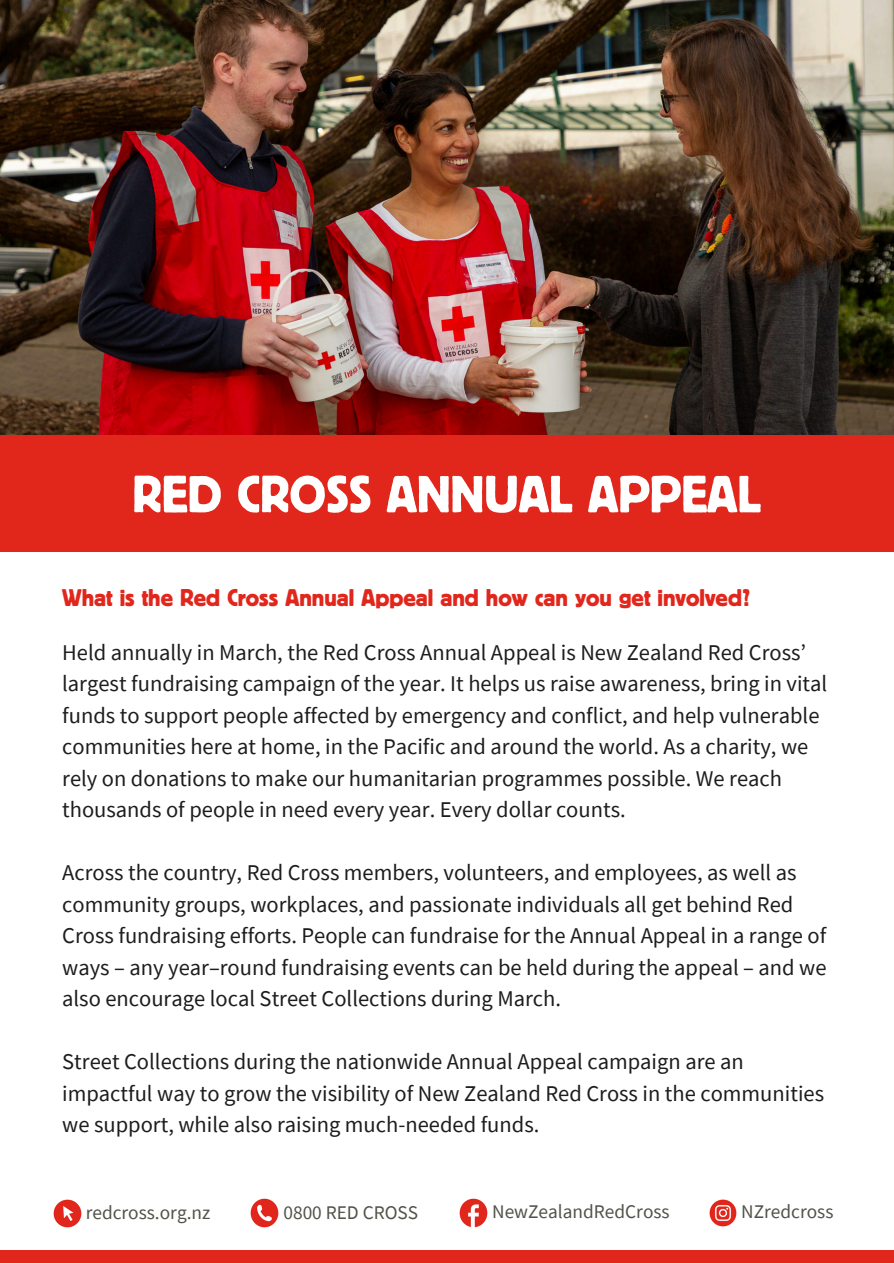
<style>
.page{position:relative;width:894px;height:1264px;background:#fff}
.page>*{position:absolute;margin:0;border:0;box-sizing:border-box;transform-origin:0 0}
.t1{font:51.9px "Block BE";color:#fff}
.t2{font:24px "Block BE";color:#e1261c}
.t3{font:22.5px/31.5px "Source Sans Pro";color:#1d1d1d}
.t4{font:19.35px "Source Sans Pro";color:#51534a}
</style>
<div class="page">
<div style="left:0;top:434px;width:893px;height:118px;background:#e1261c"></div>
<div style="left:0;top:1250px;width:893px;height:13px;background:#e1261c"></div>
<img style="left:709px;top:1199px;width:28px;height:28px">
<img style="left:459px;top:1198px;width:29px;height:29px">
<img style="left:250px;top:1198px;width:29px;height:29px">
<img style="left:53px;top:1199px;width:29px;height:29px">
<img style="left:0;top:0;width:892px;height:434px">
<h4 class="t1" style="left:132px;top:465px;width:630px">RED CROSS ANNUAL APPEAL</h4>
<p class="t2" style="left:62px;top:584px;width:689px">What is the Red Cross Annual Appeal and how can you get involved?</p>
<p class="t3" style="left:62px;top:636px;width:766px">Held annually in March, the Red Cross Annual Appeal is New Zealand Red Cross’ largest fundraising campaign of the year. It helps us raise awareness, bring in vital funds to support people affected by emergency and conflict, and help vulnerable communities here at home, in the Pacific and around the world. As a charity, we rely on donations to make our humanitarian programmes possible. We reach thousands of people in need every year. Every dollar counts.</p>
<p class="t3" style="left:62px;top:856px;width:765px">Across the country, Red Cross members, volunteers, and employees, as well as community groups, workplaces, and passionate individuals all get behind Red Cross fundraising efforts. People can fundraise for the Annual Appeal in a range of ways – any year–round fundraising events can be held during the appeal – and we also encourage local Street Collections during March.</p>
<p class="t3" style="left:62px;top:1045px;width:763px">Street Collections during the nationwide Annual Appeal campaign are an impactful way to grow the visibility of New Zealand Red Cross in the communities we support, while also raising much-needed funds.</p>
<p class="t4" style="left:86px;top:1200px;width:126px">redcross.org.nz</p>
<h3 class="t4" style="left:283px;top:1200px;width:136px">0800 RED CROSS</h3>
<h3 class="t4" style="left:492px;top:1199px;width:179px">NewZealandRedCross</h3>
<h1 class="t4" style="left:741px;top:1199px;width:94px">NZredcross</h1>
</div>
